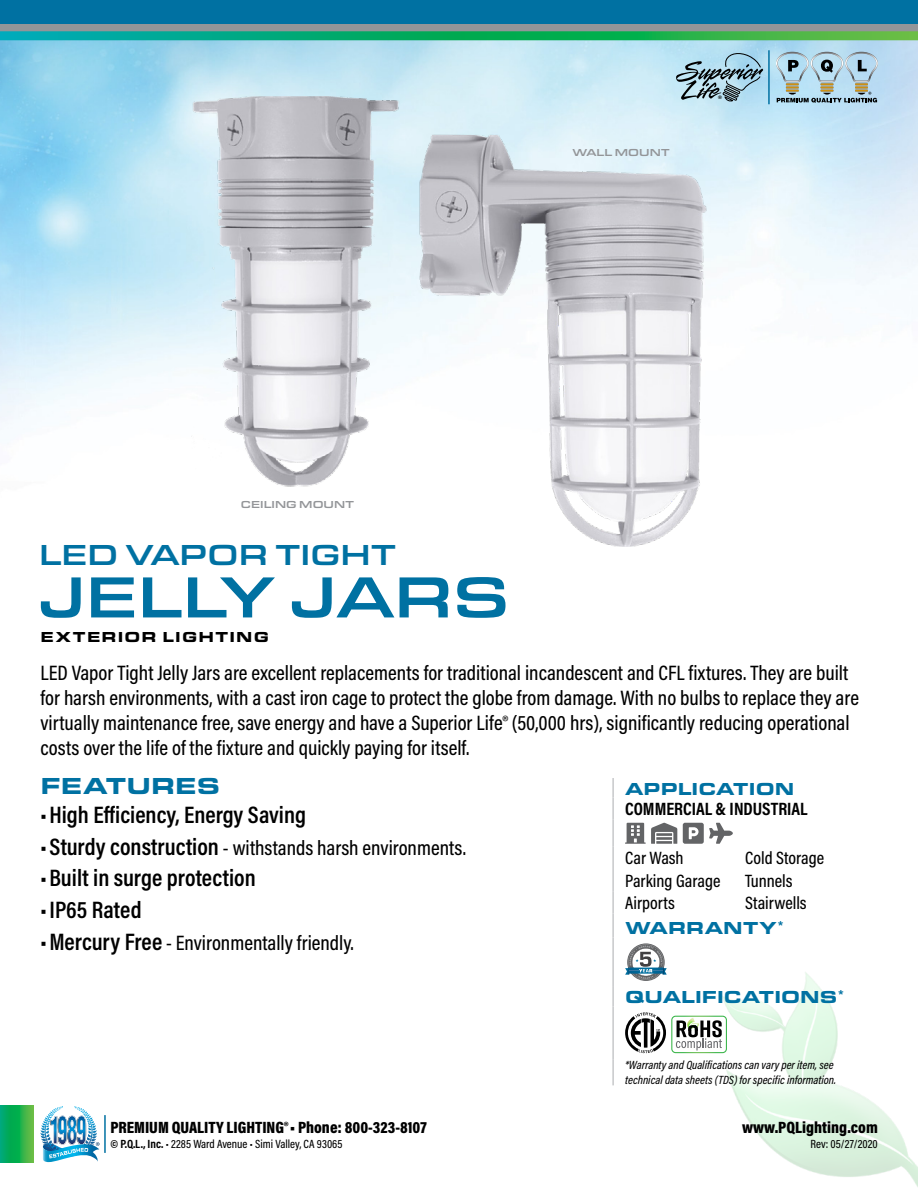
<style>
.page{position:relative;width:918px;height:1188px;background:#fff}
.page>*{position:absolute;margin:0;border:0;box-sizing:border-box;transform-origin:0 0}
.t1{font:500 60px "Eurostile Ext";color:#0071a2}
.t2{font:500 30px "Eurostile Ext";color:#0071a2}
.t3{font:600 24px "Acumin Pro Cond";color:#000}
.t4{font:900 24px "Eurostile Ext";color:#0071a2}
.t5{font:500 21px/25.2px "Acumin Pro Cond";color:#000}
.t6{font:500 18px "Acumin Pro Cond";color:#000}
.t7{font:900 18px "Eurostile Ext";color:#0071a2}
.t8{font:700 18px "Acumin Pro Cond";color:#000}
.t9{font:900 16.5px "Acumin Pro Cond";color:#000}
.t10{font:900 15px "Eurostile Ext";letter-spacing:.075em;color:#000}
.t11{font:italic 500 12px/14.4px "Acumin Pro Cond";color:#000}
.t12{font:500 12px "Acumin Pro Cond";color:#000}
.t13{font:500 10.5px "Eurostile Ext";color:#939598}
.t14{font:700 4.8px "Helvetica";color:#000;scale:1.07 1}
.s1{font-weight:600;font-size:24px}
.s2{font-weight:700}
</style>
<div class="page">
<img style="left:0;top:40px;width:918px;height:382px">
<img style="left:704px;top:972px;width:214px;height:215px">
<div style="left:0;top:15px;width:918px;height:18px;background:#939598"></div>
<div style="left:0;top:0;width:918px;height:24px;background:#0071a2"></div>
<svg style="left:0;top:1106px;width:33px;height:56px;background:#1caf53"></svg>
<svg style="left:676px;top:51px;width:87px;height:51px;background:#8fb0bf"></svg>
<hr style="left:768px;top:50px;width:2px;height:54px;background:#0071a2">
<svg style="left:0;top:31px;width:918px;height:9px;background:#19ad69"></svg>
<svg style="left:776px;top:52px;width:102px;height:51px;background:#a1bcc6"></svg>
<svg style="left:59px;top:1106px;width:18px;height:2px"></svg>
<img style="left:43px;top:1116px;width:57px;height:46px">
<hr style="left:104px;top:1115px;width:2px;height:38px;background:#0071a2">
<hr style="left:612px;top:778px;width:2px;height:20px;background:#c7c8ca">
<hr style="left:612px;top:798px;width:2px;height:22px;background:#c7c8ca">
<hr style="left:612px;top:820px;width:2px;height:27px;background:#c7c8ca">
<hr style="left:612px;top:847px;width:2px;height:22px;background:#c7c8ca">
<hr style="left:612px;top:869px;width:2px;height:22px;background:#c7c8ca">
<hr style="left:612px;top:891px;width:2px;height:22px;background:#c7c8ca">
<hr style="left:612px;top:913px;width:2px;height:24px;background:#c7c8ca">
<hr style="left:612px;top:937px;width:2px;height:50px;background:#c7c8ca">
<svg style="left:612px;top:987px;width:2px;height:19px"></svg>
<hr style="left:612px;top:1006px;width:2px;height:53px;background:#c7c8ca">
<hr style="left:612px;top:1059px;width:2px;height:26px;background:#c7c8ca">
<svg style="left:625px;top:823px;width:52px;height:21px"></svg>
<svg style="left:683px;top:823px;width:50px;height:21px"></svg>
<svg style="left:627px;top:943px;width:38px;height:38px"></svg>
<svg style="left:625px;top:944px;width:42px;height:36px"></svg>
<svg style="left:625px;top:1012px;width:41px;height:41px"></svg>
<svg style="left:676px;top:1018px;width:46px;height:32px"></svg>
<div style="left:671px;top:1016px;width:56px;height:37px;border:1px solid #fff;border-radius:4px"></div>
<img style="left:191px;top:97px;width:536px;height:450px">
<p class="t13" style="left:572px;top:144px;width:99px">WALL MOUNT</p>
<p class="t14" style="left:718px;top:93px;width:5px">®</p>
<p class="t13" style="left:241px;top:497px;width:115px">CEILING MOUNT</p>
<p class="t2" style="left:39px;top:534px;width:358px">LED VAPOR TIGHT</p>
<p class="t1" style="left:39px;top:554px;width:472px">JELLY JARS</p>
<p class="t10" style="left:40px;top:625px;width:230px">EXTERIOR LIGHTING</p>
<p class="t5" style="left:40px;top:660px;width:820px">LED Vapor Tight Jelly Jars are excellent replacements for traditional incandescent and CFL fixtures. They are built for harsh environments, with a cast iron cage to protect the globe from damage. With no bulbs to replace they are virtually maintenance free, save energy and have a Superior Life® (50,000 hrs), significantly reducing operational costs over the life of the fixture and quickly paying for itself.</p>
<p class="t4" style="left:40px;top:768px;width:181px">FEATURES</p>
<p class="t3" style="left:40px;top:799px;width:267px">•High Efficiency, Energy Saving</p>
<p class="t5" style="left:40px;top:834px;width:427px"><span class="s1">•Sturdy construction</span> - withstands harsh environments.</p>
<p class="t3" style="left:40px;top:862px;width:217px">•Built in surge protection</p>
<p class="t3" style="left:40px;top:894px;width:103px">•IP65 Rated</p>
<p class="t5" style="left:40px;top:930px;width:315px"><span class="s1">•Mercury Free</span> - Environmentally friendly.</p>
<p class="t9" style="left:110px;top:1116px;width:318px">PREMIUM QUALITY LIGHTING®• Phone: 800-323-8107</p>
<p class="t12" style="left:110px;top:1136px;width:234px"><span class="s2">© P.Q.L., Inc.</span> • 2285 Ward Avenue • Simi Valley, CA 93065</p>
<p class="t7" style="left:625px;top:775px;width:171px">APPLICATION</p>
<p class="t8" style="left:625px;top:797px;width:184px">COMMERCIAL &amp; INDUSTRIAL</p>
<p class="t6" style="left:625px;top:847px;width:60px">Car Wash</p>
<p class="t6" style="left:745px;top:847px;width:81px">Cold Storage</p>
<p class="t6" style="left:625px;top:869px;width:97px">Parking Garage</p>
<p class="t6" style="left:745px;top:869px;width:49px">Tunnels</p>
<p class="t6" style="left:625px;top:891px;width:51px">Airports</p>
<p class="t6" style="left:745px;top:891px;width:63px">Stairwells</p>
<p class="t7" style="left:625px;top:915px;width:160px">WARRANTY<sup>*</sup></p>
<p class="t7" style="left:625px;top:984px;width:221px">QUALIFICATIONS<sup>*</sup></p>
<p class="t11" style="left:625px;top:1058px;width:213px">*Warranty and Qualifications can vary per item, see technical data sheets (TDS) for specific information.</p>
<p class="t9" style="left:742px;top:1116px;width:137px">www.PQLighting.com</p>
<p class="t12" style="left:810px;top:1136px;width:69px">Rev: 05/27/2020</p>
</div>
